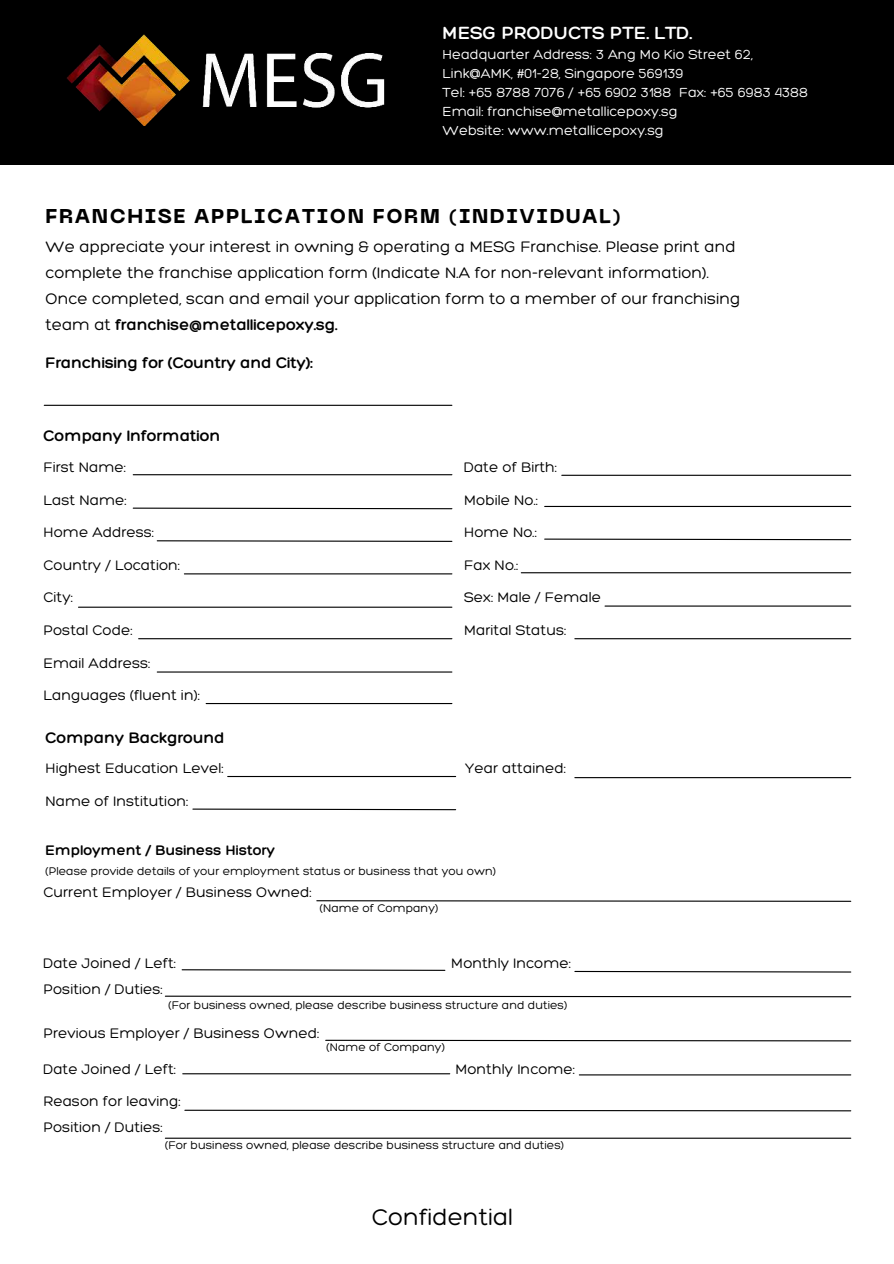
<style>
.page{position:relative;width:894px;height:1264px;background:#fff}
.page>*{position:absolute;margin:0;border:0;box-sizing:border-box;transform-origin:0 0}
.t1{font:300 24.6px "Hero";color:#000}
.t2{font:800 19.8px "PP Neue Machina";letter-spacing:.08em;color:#000}
.t3{font:300 19.2px "Hero";letter-spacing:.005em;color:#fff}
.t4{font:300 16.5px/25.8px "Hero";color:#000}
.t5{font:300 16.5px "Hero";color:#000}
.t6{font:300 15px/32.7px "Hero";color:#000}
.t7{font:300 15px "Hero";color:#000}
.t8{font:300 14.25px/19px "Hero";color:#fff}
.t9{font:300 12px "Hero";color:#000}
.s1{font-style:inherit}
</style>
<div class="page">
<div style="left:0;top:0;width:893px;height:165px;background:#000"></div>
<hr style="left:44px;top:405px;width:408px;height:1px;background:#000">
<hr style="left:133px;top:474px;width:319px;height:1px;background:#000">
<svg style="left:132px;top:507px;width:321px;height:3px"></svg>
<svg style="left:156px;top:540px;width:297px;height:2px"></svg>
<hr style="left:184px;top:573px;width:268px;height:1px;background:#000">
<hr style="left:78px;top:606px;width:374px;height:1px;background:#000">
<hr style="left:139px;top:638px;width:313px;height:1px;background:#000">
<hr style="left:157px;top:671px;width:295px;height:1px;background:#000">
<hr style="left:206px;top:703px;width:246px;height:1px;background:#000">
<hr style="left:561px;top:474px;width:289px;height:2px;background:#000">
<hr style="left:544px;top:506px;width:306px;height:1px;background:#000">
<svg style="left:544px;top:538px;width:307px;height:3px"></svg>
<hr style="left:521px;top:572px;width:329px;height:1px;background:#000">
<hr style="left:605px;top:605px;width:245px;height:1px;background:#000">
<svg style="left:316px;top:900px;width:535px;height:2px"></svg>
<svg style="left:164px;top:995px;width:687px;height:2px"></svg>
<svg style="left:325px;top:1039px;width:526px;height:2px"></svg>
<hr style="left:574px;top:638px;width:276px;height:1px;background:#000">
<hr style="left:228px;top:776px;width:227px;height:1px;background:#000">
<svg style="left:192px;top:808px;width:264px;height:2px"></svg>
<hr style="left:574px;top:777px;width:276px;height:1px;background:#000">
<svg style="left:181px;top:969px;width:265px;height:2px"></svg>
<svg style="left:574px;top:970px;width:277px;height:3px"></svg>
<hr style="left:183px;top:1073px;width:266px;height:1px;background:#000">
<hr style="left:579px;top:1074px;width:271px;height:1px;background:#000">
<svg style="left:184px;top:1109px;width:667px;height:2px"></svg>
<hr style="left:165px;top:1137px;width:685px;height:1px;background:#000">
<img style="left:67px;top:34px;width:318px;height:91px">
<p class="t3" style="left:442px;top:23px;width:251px">MESG PRODUCTS PTE. LTD.</p>
<p class="t8" style="left:442px;top:45px;width:367px">Headquarter Address: 3 Ang Mo Kio Street 62, Link@AMK, #01-28, Singapore 569139<br>Tel: +65 8788 7076 / +65 6902 3188 Fax: +65 6983 4388<br>Email: franchise@metallicepoxy.sg<br>Website: www.metallicepoxy.sg</p>
<h2 class="t2" style="left:45px;top:203px;width:577px">FRANCHISE APPLICATION FORM (INDIVIDUAL)</h2>
<p class="t4" style="left:45px;top:234px;width:696px">We appreciate your interest in owning &amp; operating a MESG Franchise. Please print and complete the franchise application form (Indicate N.A for non-relevant information).<br>Once completed, scan and email your application form to a member of our franchising team at <span class="s1">franchise@metallicepoxy.sg.</span></p>
<p class="t5" style="left:45px;top:353px;width:269px">Franchising for (Country and City):</p>
<p class="t5" style="left:43px;top:427px;width:178px">Company Information</p>
<p class="t6" style="left:43px;top:451px;width:158px">First Name:<br>Last Name:<br>Home Address:<br>Country / Location:<br>City:<br>Postal Code:<br>Email Address:<br>Languages (fluent in):</p>
<p class="t6" style="left:464px;top:451px;width:138px">Date of Birth:<br>Mobile No.:<br>Home No.:<br>Fax No.:<br>Sex: Male / Female<br>Marital Status:</p>
<p class="t5" style="left:45px;top:729px;width:180px">Company Background</p>
<p class="t6" style="left:45px;top:752px;width:180px">Highest Education Level:<br>Name of Institution:</p>
<p class="t6" style="left:465px;top:752px;width:102px">Year attained:</p>
<p class="t7" style="left:45px;top:842px;width:231px">Employment / Business History</p>
<p class="t9" style="left:45px;top:864px;width:452px">(Please provide details of your employment status or business that you own)</p>
<p class="t6" style="left:43px;top:876px;width:270px">Current Employer / Business Owned:</p>
<p class="t9" style="left:320px;top:901px;width:120px">(Name of Company)</p>
<p class="t6" style="left:43px;top:947px;width:134px">Date Joined / Left:</p>
<p class="t6" style="left:451px;top:947px;width:121px">Monthly Income:</p>
<p class="t6" style="left:43px;top:972px;width:121px">Position / Duties:</p>
<p class="t9" style="left:168px;top:997px;width:400px">(For business owned, please describe business structure and duties)</p>
<p class="t6" style="left:43px;top:1016px;width:277px">Previous Employer / Business Owned:</p>
<p class="t9" style="left:326px;top:1039px;width:120px">(Name of Company)</p>
<p class="t6" style="left:43px;top:1052px;width:134px">Date Joined / Left:</p>
<p class="t6" style="left:455px;top:1052px;width:121px">Monthly Income:</p>
<p class="t6" style="left:43px;top:1088px;width:139px;line-height:26.1px">Reason for leaving:<br>Position / Duties:</p>
<p class="t9" style="left:165px;top:1138px;width:400px">(For business owned, please describe business structure and duties)</p>
<h1 class="t1" style="left:372px;top:1202px;width:143px">Confidential</h1>
</div>
